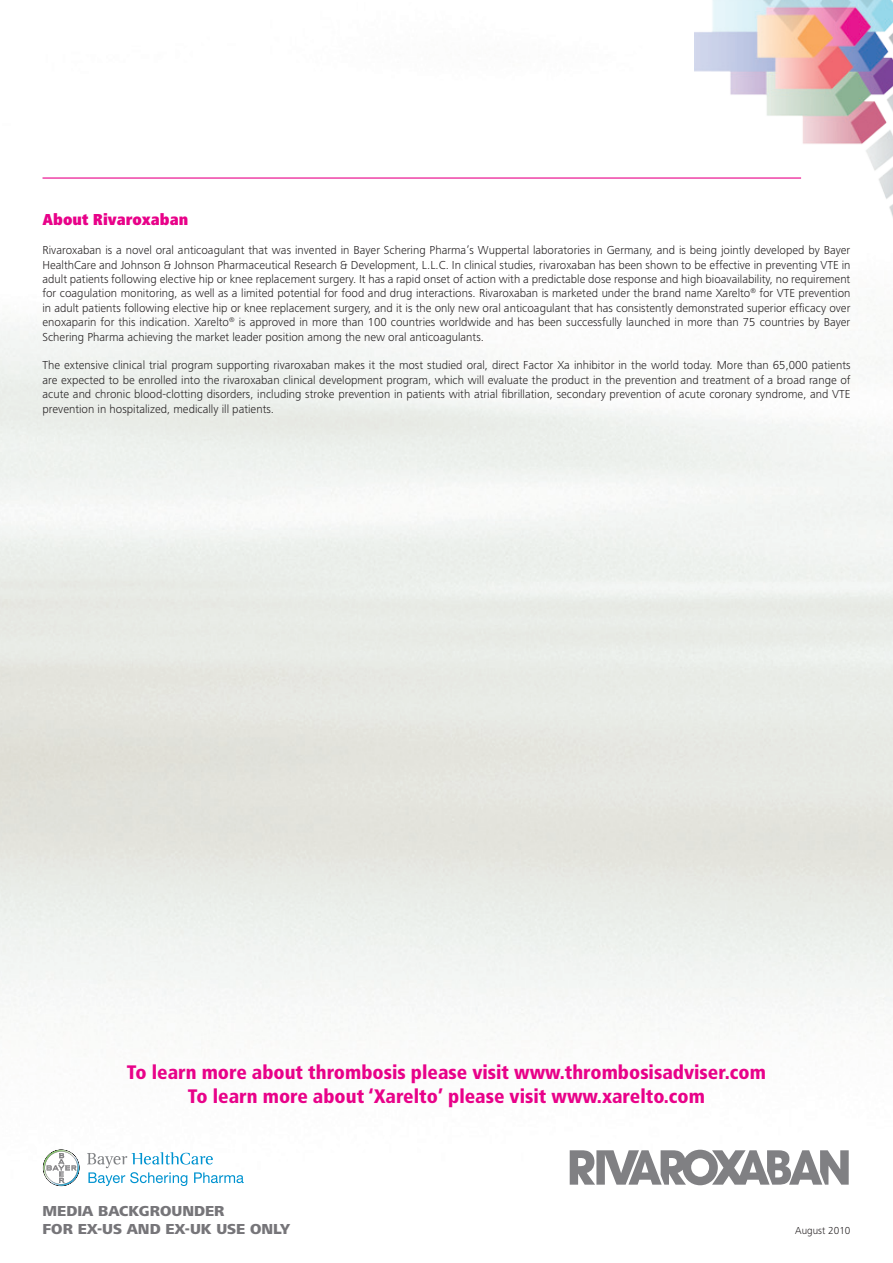
<style>
.page{position:relative;width:893px;height:1263px;background:#fff}
.page>*{position:absolute;margin:0;border:0;box-sizing:border-box;transform-origin:0 0}
.t1{font:900 condensed 19.5px/23.4px "Frutiger";color:#e80289;text-align:center}
.t2{font:900 condensed 16.5px "Frutiger Next LT";color:#e80289}
.t3{font:800 15px/18px "Frutiger Next LT";color:#767579}
.t4{font:300 12px/14.4px "Frutiger Next LT";color:#231f20;text-align:justify}
.t5{font:300 10.5px "Frutiger Next LT";color:#231f20}
</style>
<div class="page">
<img style="left:0;top:177px;width:893px;height:1010px">
<svg style="left:43px;top:1149px;width:36px;height:37px"></svg>
<svg style="left:87px;top:1152px;width:157px;height:34px"></svg>
<svg style="left:570px;top:1150px;width:279px;height:35px"></svg>
<img style="left:694px;top:0;width:199px;height:279px">
<hr style="left:43px;top:177px;width:758px;height:2px;background:#e80289">
<h2 class="t2" style="left:43px;top:210px;width:147px">About Rivaroxaban</h2>
<p class="t4" style="left:43px;top:243px;width:809px">Rivaroxaban is a novel oral anticoagulant that was invented in Bayer Schering Pharma’s Wuppertal laboratories in Germany, and is being jointly developed by Bayer HealthCare and Johnson &amp; Johnson Pharmaceutical Research &amp; Development, L.L.C. In clinical studies, rivaroxaban has been shown to be effective in preventing VTE in adult patients following elective hip or knee replacement surgery. It has a rapid onset of action with a predictable dose response and high bioavailability, no requirement for coagulation monitoring, as well as a limited potential for food and drug interactions. Rivaroxaban is marketed under the brand name Xarelto<sup>®</sup> for VTE prevention in adult patients following elective hip or knee replacement surgery, and it is the only new oral anticoagulant that has consistently demonstrated superior efficacy over enoxaparin for this indication. Xarelto<sup>®</sup> is approved in more than 100 countries worldwide and has been successfully launched in more than 75 countries by Bayer Schering Pharma achieving the market leader position among the new oral anticoagulants.</p>
<p class="t4" style="left:43px;top:358px;width:809px">The extensive clinical trial program supporting rivaroxaban makes it the most studied oral, direct Factor Xa inhibitor in the world today. More than 65,000 patients are expected to be enrolled into the rivaroxaban clinical development program, which will evaluate the product in the prevention and treatment of a broad range of acute and chronic blood-clotting disorders, including stroke prevention in patients with atrial fibrillation, secondary prevention of acute coronary syndrome, and VTE prevention in hospitalized, medically ill patients.</p>
<h1 class="t1" style="left:127px;top:1061px;width:641px">To learn more about thrombosis please visit www.thrombosisadviser.com<br>To learn more about ‘Xarelto’ please visit www.xarelto.com</h1>
<p class="t3" style="left:43px;top:1202px;width:249px">MEDIA BACKGROUNDER<br>FOR EX-US AND EX-UK USE ONLY</p>
<p class="t5" style="left:795px;top:1225px;width:57px">August 2010</p>
</div>
